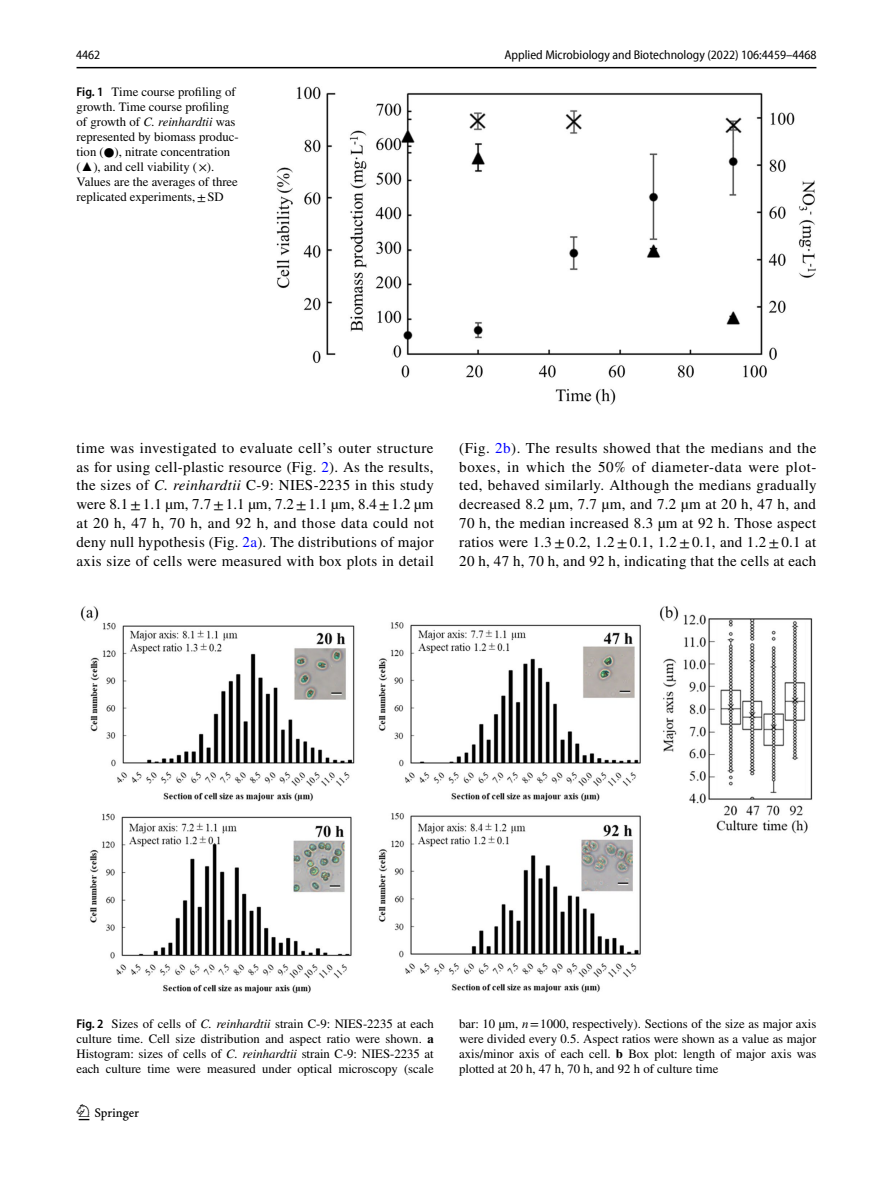
<style>
.page{position:relative;width:893px;height:1187px;background:#fff}
.page>*{position:absolute;margin:0;border:0;box-sizing:border-box;transform-origin:0 0}
.t1{font:22.5px "Springnew Regular 2";color:#000}
.t2{font:15px/18.8px "STIX";letter-spacing:.02em;color:#000;text-align:justify}
.t3{font:12.75px/15px "STIX";color:#000;text-align:justify}
.t4{font:semi-condensed 12.75px "Myriad Pro Unic";color:#000}
.s1{font-family:"Myriad Pro";font-weight:600;font-stretch:semi-condensed}
.s2{font-style:italic}
.s3{font-family:"Times New Roman"}
.s4{color:#00f}
.s5{font-weight:700}
</style>
<div class="page">
<hr style="left:77px;top:67px;width:739px;height:1px;background:#000">
<img style="left:276px;top:87px;width:540px;height:318px">
<img style="left:81px;top:606px;width:731px;height:387px">
<p class="t4" style="left:76px;top:50px;width:26px">4462</p>
<p class="t4" style="left:504px;top:50px;width:314px">Applied Microbiology and Biotechnology (2022) 106:4459–4468</p>
<p class="t3" style="left:77px;top:85px;width:164px;text-align:left"><span class="s1">Fig. 1</span> Time course profiling of growth. Time course profiling of growth of <span class="s2">C. reinhardtii</span> was represented by biomass produc&shy;tion (●), nitrate concentration (<span class="s3">▲</span>), and cell viability (×).<br>Values are the averages of three replicated experiments,±SD</p>
<p class="t2" style="left:77px;top:439px;width:359px">time was investigated to evaluate cell’s outer structure as for using cell-plastic resource (Fig. <span class="s4">2</span>). As the results, the sizes of <span class="s2">C. reinhardtii</span> C-9: NIES-2235 in this study were 8.1±1.1 µm, 7.7±1.1 µm, 7.2±1.1 µm, 8.4±1.2 µm at 20 h, 47 h, 70 h, and 92 h, and those data could not deny null hypothesis (Fig. <span class="s4">2a</span>). The distributions of major axis size of cells were measured with box plots in detail</p>
<p class="t2" style="left:459px;top:439px;width:359px">(Fig. <span class="s4">2b</span>). The results showed that the medians and the boxes, in which the 50% of diameter-data were plot&shy;ted, behaved similarly. Although the medians gradually decreased 8.2 µm, 7.7 µm, and 7.2 µm at 20 h, 47 h, and 70 h, the median increased 8.3 µm at 92 h. Those aspect ratios were 1.3±0.2, 1.2±0.1, 1.2±0.1, and 1.2±0.1 at 20 h, 47 h, 70 h, and 92 h, indicating that the cells at each</p>
<p class="t3" style="left:77px;top:1017px;width:359px"><span class="s1">Fig. 2</span> Sizes of cells of <span class="s2">C. reinhardtii</span> strain C-9: NIES-2235 at each culture time. Cell size distribution and aspect ratio were shown. <span class="s5">a </span>Histogram: sizes of cells of <span class="s2">C. reinhardtii</span> strain C-9: NIES-2235 at each culture time were measured under optical microscopy (scale</p>
<p class="t3" style="left:459px;top:1017px;width:359px">bar: 10 µm, <span class="s2">n</span>=1000, respectively). Sections of the size as major axis were divided every 0.5. Aspect ratios were shown as a value as major axis/minor axis of each cell. <span class="s5">b</span> Box plot: length of major axis was plotted at 20 h, 47 h, 70 h, and 92 h of culture time</p>
<h1 class="t1" style="left:79px;top:1104px;width:62px">1 3</h1>
</div>
